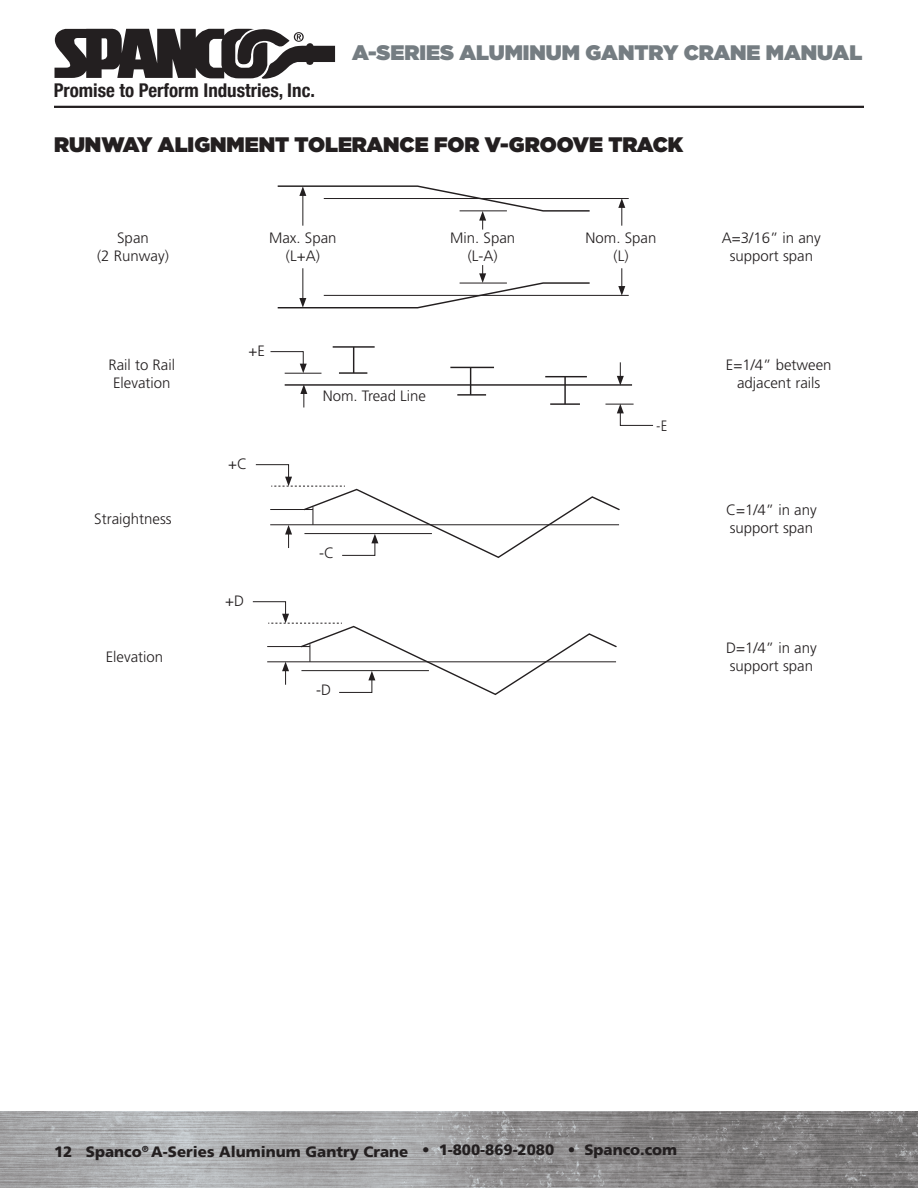
<style>
.page{position:relative;width:918px;height:1188px;background:#fff}
.page>*{position:absolute;margin:0;border:0;box-sizing:border-box;transform-origin:0 0}
.t1{font:900 21px "Gotham";color:#231f20}
.t2{font:900 21px "Gotham";color:#757d82}
.t3{font:700 condensed 18.9px "Helvetica Neue";color:#231f20}
.Main_Text{font:300 15px/18px "Frutiger LT Pro";color:#231f20;text-align:center}
.t4{font:900 15px "Frutiger LT Pro";color:#231f20}
.t5{font:300 condensed 15px "Frutiger LT Pro";color:#231f20}
</style>
<div class="page">
<svg style="left:55px;top:28px;width:280px;height:51px"></svg>
<hr style="left:54px;top:106px;width:810px;height:2px;background:#231f20">
<img style="left:0;top:1112px;width:918px;height:76px">
<hr style="left:324px;top:198px;width:305px;height:1px;background:#231f20">
<hr style="left:324px;top:295px;width:305px;height:1px;background:#231f20">
<svg style="left:618px;top:199px;width:7px;height:27px"></svg>
<svg style="left:618px;top:268px;width:7px;height:28px"></svg>
<svg style="left:277px;top:185px;width:313px;height:45px"></svg>
<svg style="left:277px;top:265px;width:314px;height:44px"></svg>
<hr style="left:285px;top:384px;width:347px;height:2px;background:#231f20">
<hr style="left:333px;top:346px;width:42px;height:2px;background:#231f20">
<hr style="left:339px;top:372px;width:28px;height:2px;background:#231f20">
<hr style="left:450px;top:367px;width:44px;height:1px;background:#231f20">
<hr style="left:457px;top:394px;width:29px;height:2px;background:#231f20">
<svg style="left:353px;top:348px;width:1px;height:24px"></svg>
<hr style="left:545px;top:376px;width:42px;height:1px;background:#231f20">
<hr style="left:550px;top:403px;width:30px;height:2px;background:#231f20">
<hr style="left:564px;top:377px;width:2px;height:27px;background:#231f20">
<hr style="left:285px;top:373px;width:36px;height:1px;background:#231f20">
<svg style="left:470px;top:368px;width:1px;height:26px"></svg>
<svg style="left:270px;top:351px;width:37px;height:22px"></svg>
<svg style="left:300px;top:384px;width:7px;height:24px"></svg>
<svg style="left:605px;top:404px;width:49px;height:22px"></svg>
<svg style="left:617px;top:362px;width:7px;height:23px"></svg>
<svg style="left:255px;top:464px;width:365px;height:94px"></svg>
<svg style="left:252px;top:601px;width:365px;height:94px"></svg>
<p class="t3" style="left:54px;top:74px;width:263px">Promise to Perform Industries, Inc.</p>
<h1 class="t2" style="left:352px;top:37px;width:512px">A-SERIES ALUMINUM GANTRY CRANE MANUAL</h1>
<p class="t1" style="left:54px;top:129px;width:631px">RUNWAY ALIGNMENT TOLERANCE FOR V-GROOVE TRACK</p>
<p class="Main_Text" style="left:97px;top:229px;width:73px">Span<br>(2 Runway)</p>
<p class="Main_Text" style="left:722px;top:229px;width:101px">A=3/16” in any support span</p>
<p class="Main_Text" style="left:269px;top:229px;width:69px">Max. Span (L+A)</p>
<p class="Main_Text" style="left:450px;top:229px;width:67px">Min. Span (L-A)</p>
<p class="Main_Text" style="left:586px;top:229px;width:72px">Nom. Span (L)</p>
<p class="Main_Text" style="left:248px;top:342px;width:18px">+E</p>
<p class="Main_Text" style="left:108px;top:356px;width:68px">Rail to Rail<br>Elevation</p>
<p class="Main_Text" style="left:726px;top:356px;width:107px">E=1/4” between adjacent rails</p>
<p class="Main_Text" style="left:323px;top:387px;width:105px">Nom. Tread Line</p>
<p class="Main_Text" style="left:228px;top:455px;width:21px">+C</p>
<p class="t5" style="left:656px;top:417px;width:13px">-E</p>
<p class="Main_Text" style="left:94px;top:510px;width:79px">Straightness</p>
<p class="Main_Text" style="left:726px;top:501px;width:92px;text-align:left">C=1/4” in any support span</p>
<p class="Main_Text" style="left:225px;top:592px;width:21px">+D</p>
<p class="Main_Text" style="left:319px;top:544px;width:16px">-C</p>
<p class="Main_Text" style="left:106px;top:648px;width:59px">Elevation</p>
<p class="Main_Text" style="left:726px;top:639px;width:92px;text-align:left">D=1/4” in any support span</p>
<p class="Main_Text" style="left:316px;top:681px;width:16px">-D</p>
<p class="t4" style="left:54px;top:1142px;width:625px">12 Spanco<sup>®</sup> A-Series Aluminum Gantry Crane • 1-800-869-2080 • Spanco.com</p>
</div>
